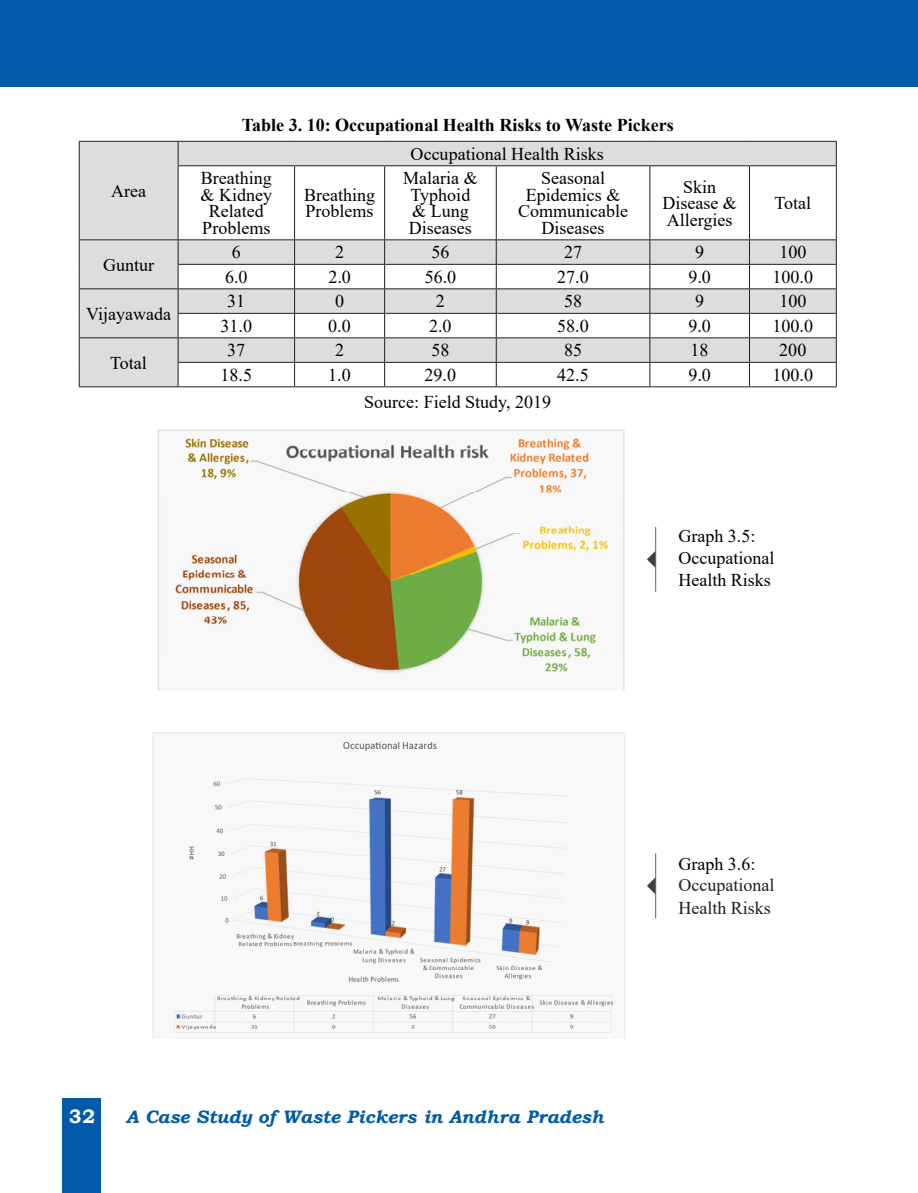
<style>
.page{position:relative;width:918px;height:1193px;background:#fff}
.page>*{position:absolute;margin:0;border:0;box-sizing:border-box;transform-origin:0 0}
.t1{font:700 19.5px "Bookman Old Style";color:#fff}
.t2{font:18px/16.5px "Times New Roman";color:#000;text-align:center}
.t3{font:700 18px "Times New Roman";color:#000}
.t4{font:italic 700 18px "Bookman Old Style";color:#015aaa}
.t5{font:18px/22px "Times New Roman";color:#231f20}
.s1{color:#000}
</style>
<div class="page">
<div style="left:0;top:0;width:916px;height:86px;background:#015aaa"></div>
<div style="left:62px;top:1097px;width:38px;height:95px;background:#015aaa"></div>
<hr style="left:916px;top:0;width:1px;height:86px;background:#015aaa">
<svg style="left:80px;top:142px;width:755px;height:244px"></svg>
<hr style="left:79px;top:141px;width:99px;height:1px;background:#231f20">
<svg style="left:79px;top:142px;width:1px;height:24px"></svg>
<hr style="left:79px;top:166px;width:1px;height:73px;background:#231f20">
<hr style="left:178px;top:141px;width:116px;height:1px;background:#231f20">
<svg style="left:178px;top:142px;width:1px;height:23px"></svg>
<hr style="left:294px;top:141px;width:90px;height:1px;background:#231f20">
<hr style="left:384px;top:141px;width:112px;height:1px;background:#231f20">
<hr style="left:496px;top:141px;width:153px;height:1px;background:#231f20">
<hr style="left:649px;top:141px;width:100px;height:1px;background:#231f20">
<hr style="left:749px;top:141px;width:87px;height:1px;background:#231f20">
<svg style="left:835px;top:142px;width:1px;height:23px"></svg>
<hr style="left:178px;top:165px;width:116px;height:1px;background:#231f20">
<hr style="left:178px;top:166px;width:1px;height:73px;background:#231f20">
<hr style="left:294px;top:165px;width:90px;height:1px;background:#231f20">
<hr style="left:294px;top:166px;width:1px;height:73px;background:#231f20">
<hr style="left:384px;top:165px;width:112px;height:1px;background:#231f20">
<hr style="left:384px;top:166px;width:1px;height:73px;background:#231f20">
<hr style="left:496px;top:165px;width:153px;height:1px;background:#231f20">
<hr style="left:496px;top:166px;width:1px;height:73px;background:#231f20">
<hr style="left:649px;top:165px;width:100px;height:1px;background:#231f20">
<hr style="left:649px;top:166px;width:1px;height:73px;background:#231f20">
<hr style="left:749px;top:165px;width:87px;height:1px;background:#231f20">
<hr style="left:749px;top:166px;width:1px;height:73px;background:#231f20">
<hr style="left:835px;top:166px;width:1px;height:73px;background:#231f20">
<hr style="left:79px;top:239px;width:99px;height:1px;background:#231f20">
<hr style="left:178px;top:239px;width:116px;height:1px;background:#231f20">
<hr style="left:294px;top:239px;width:90px;height:1px;background:#231f20">
<hr style="left:384px;top:239px;width:112px;height:1px;background:#231f20">
<hr style="left:496px;top:239px;width:153px;height:1px;background:#231f20">
<hr style="left:649px;top:239px;width:100px;height:1px;background:#231f20">
<hr style="left:749px;top:239px;width:87px;height:1px;background:#231f20">
<hr style="left:178px;top:264px;width:116px;height:1px;background:#231f20">
<hr style="left:294px;top:264px;width:90px;height:1px;background:#231f20">
<hr style="left:384px;top:264px;width:112px;height:1px;background:#231f20">
<hr style="left:496px;top:264px;width:153px;height:1px;background:#231f20">
<hr style="left:649px;top:264px;width:100px;height:1px;background:#231f20">
<hr style="left:749px;top:264px;width:87px;height:1px;background:#231f20">
<hr style="left:79px;top:288px;width:99px;height:1px;background:#231f20">
<hr style="left:178px;top:288px;width:116px;height:1px;background:#231f20">
<hr style="left:294px;top:288px;width:90px;height:1px;background:#231f20">
<hr style="left:384px;top:288px;width:112px;height:1px;background:#231f20">
<hr style="left:496px;top:288px;width:153px;height:1px;background:#231f20">
<hr style="left:649px;top:288px;width:100px;height:1px;background:#231f20">
<hr style="left:749px;top:288px;width:87px;height:1px;background:#231f20">
<hr style="left:178px;top:313px;width:116px;height:1px;background:#231f20">
<hr style="left:294px;top:313px;width:90px;height:1px;background:#231f20">
<hr style="left:384px;top:313px;width:112px;height:1px;background:#231f20">
<hr style="left:496px;top:313px;width:153px;height:1px;background:#231f20">
<hr style="left:649px;top:313px;width:100px;height:1px;background:#231f20">
<hr style="left:749px;top:313px;width:87px;height:1px;background:#231f20">
<hr style="left:79px;top:337px;width:99px;height:1px;background:#231f20">
<hr style="left:178px;top:337px;width:116px;height:1px;background:#231f20">
<hr style="left:294px;top:337px;width:90px;height:1px;background:#231f20">
<hr style="left:384px;top:337px;width:112px;height:1px;background:#231f20">
<hr style="left:496px;top:337px;width:153px;height:1px;background:#231f20">
<hr style="left:649px;top:337px;width:100px;height:1px;background:#231f20">
<hr style="left:749px;top:337px;width:87px;height:1px;background:#231f20">
<svg style="left:79px;top:240px;width:1px;height:146px"></svg>
<hr style="left:178px;top:362px;width:116px;height:1px;background:#231f20">
<svg style="left:178px;top:240px;width:1px;height:146px"></svg>
<hr style="left:294px;top:362px;width:90px;height:1px;background:#231f20">
<svg style="left:294px;top:240px;width:1px;height:146px"></svg>
<hr style="left:384px;top:362px;width:112px;height:1px;background:#231f20">
<svg style="left:384px;top:240px;width:1px;height:146px"></svg>
<hr style="left:496px;top:362px;width:153px;height:1px;background:#231f20">
<svg style="left:496px;top:240px;width:1px;height:146px"></svg>
<hr style="left:649px;top:362px;width:100px;height:1px;background:#231f20">
<svg style="left:649px;top:240px;width:1px;height:146px"></svg>
<hr style="left:749px;top:362px;width:87px;height:1px;background:#231f20">
<svg style="left:749px;top:240px;width:1px;height:146px"></svg>
<svg style="left:835px;top:240px;width:1px;height:146px"></svg>
<hr style="left:79px;top:386px;width:99px;height:1px;background:#231f20">
<hr style="left:178px;top:386px;width:116px;height:1px;background:#231f20">
<hr style="left:294px;top:386px;width:90px;height:1px;background:#231f20">
<hr style="left:384px;top:386px;width:112px;height:1px;background:#231f20">
<hr style="left:496px;top:386px;width:153px;height:1px;background:#231f20">
<hr style="left:649px;top:386px;width:100px;height:1px;background:#231f20">
<hr style="left:749px;top:386px;width:87px;height:1px;background:#231f20">
<img style="left:157px;top:429px;width:467px;height:261px">
<img style="left:153px;top:732px;width:472px;height:305px">
<hr style="left:655px;top:527px;width:1px;height:64px;background:#636366">
<svg style="left:647px;top:551px;width:8px;height:16px"></svg>
<hr style="left:655px;top:853px;width:1px;height:64px;background:#636366">
<svg style="left:647px;top:878px;width:8px;height:16px"></svg>
<p class="t3" style="left:242px;top:112px;width:433px">Table 3. 10: Occupational Health Risks to Waste Pickers</p>
<p class="t2" style="left:111px;top:182px;width:36px">Area</p>
<p class="t2" style="left:103px;top:256px;width:52px">Guntur</p>
<p class="t2" style="left:86px;top:305px;width:86px">Vijayawada</p>
<p class="t2" style="left:110px;top:354px;width:38px">Total</p>
<p class="t2" style="left:200px;top:169px;width:73px">Breathing &amp; Kidney<br>Related<br>Problems</p>
<p class="t2" style="left:304px;top:186px;width:72px;text-align:left">Breathing<br>Problems</p>
<p class="t2" style="left:410px;top:145px;width:194px">Occupational Health Risks</p>
<p class="t2" style="left:403px;top:169px;width:76px">Malaria &amp;<br>Typhoid &amp; Lung<br>Diseases</p>
<p class="t2" style="left:518px;top:169px;width:111px">Seasonal<br>Epidemics &amp;<br>Communicable<br>Diseases</p>
<p class="t2" style="left:662px;top:178px;width:76px">Skin<br>Disease &amp;<br>Allergies</p>
<p class="t2" style="left:774px;top:194px;width:38px">Total</p>
<p class="t2" style="left:232px;top:243px;width:10px">6</p>
<p class="t2" style="left:335px;top:243px;width:10px">2</p>
<p class="t2" style="left:431px;top:243px;width:19px">56</p>
<p class="t2" style="left:564px;top:243px;width:19px">27</p>
<p class="t2" style="left:695px;top:243px;width:10px">9</p>
<p class="t2" style="left:779px;top:243px;width:28px">100</p>
<p class="t2" style="left:225px;top:268px;width:24px">6.0</p>
<p class="t2" style="left:328px;top:268px;width:24px">2.0</p>
<p class="t2" style="left:424px;top:268px;width:33px">56.0</p>
<p class="t2" style="left:557px;top:268px;width:33px">27.0</p>
<p class="t2" style="left:688px;top:268px;width:24px">9.0</p>
<p class="t2" style="left:772px;top:268px;width:42px">100.0</p>
<p class="t2" style="left:227px;top:292px;width:19px">31</p>
<p class="t2" style="left:335px;top:292px;width:10px">0</p>
<p class="t2" style="left:436px;top:292px;width:10px">2</p>
<p class="t2" style="left:564px;top:292px;width:19px">58</p>
<p class="t2" style="left:695px;top:292px;width:10px">9</p>
<p class="t2" style="left:779px;top:292px;width:28px">100</p>
<p class="t2" style="left:220px;top:317px;width:33px">31.0</p>
<p class="t2" style="left:328px;top:317px;width:24px">0.0</p>
<p class="t2" style="left:429px;top:317px;width:24px">2.0</p>
<p class="t2" style="left:557px;top:317px;width:33px">58.0</p>
<p class="t2" style="left:688px;top:317px;width:24px">9.0</p>
<p class="t2" style="left:772px;top:317px;width:42px">100.0</p>
<p class="t2" style="left:227px;top:341px;width:19px">37</p>
<p class="t2" style="left:335px;top:341px;width:10px">2</p>
<p class="t2" style="left:431px;top:341px;width:19px">58</p>
<p class="t2" style="left:564px;top:341px;width:19px">85</p>
<p class="t2" style="left:690px;top:341px;width:19px">18</p>
<p class="t2" style="left:779px;top:341px;width:28px">200</p>
<p class="t2" style="left:220px;top:366px;width:33px">18.5</p>
<p class="t2" style="left:328px;top:366px;width:24px">1.0</p>
<p class="t2" style="left:424px;top:366px;width:33px">29.0</p>
<p class="t2" style="left:557px;top:366px;width:33px">42.5</p>
<p class="t2" style="left:688px;top:366px;width:24px">9.0</p>
<p class="t2" style="left:772px;top:366px;width:42px">100.0</p>
<p class="t2" style="left:364px;top:393px;width:188px">Source: Field Study, 2019</p>
<p class="t2" style="left:678px;top:525px;width:97px;line-height:21.6px;text-align:left">Graph 3.5:<br>Occupational<br>Health Risks</p>
<p class="t5" style="left:678px;top:851px;width:97px"><span class="s1">Graph 3.6:<br></span>Occupational<br>Health Risks</p>
<p class="t1" style="left:69px;top:1101px;width:28px">32</p>
<p class="t4" style="left:126px;top:1103px;width:479px">A Case Study of Waste Pickers in Andhra Pradesh</p>
</div>
